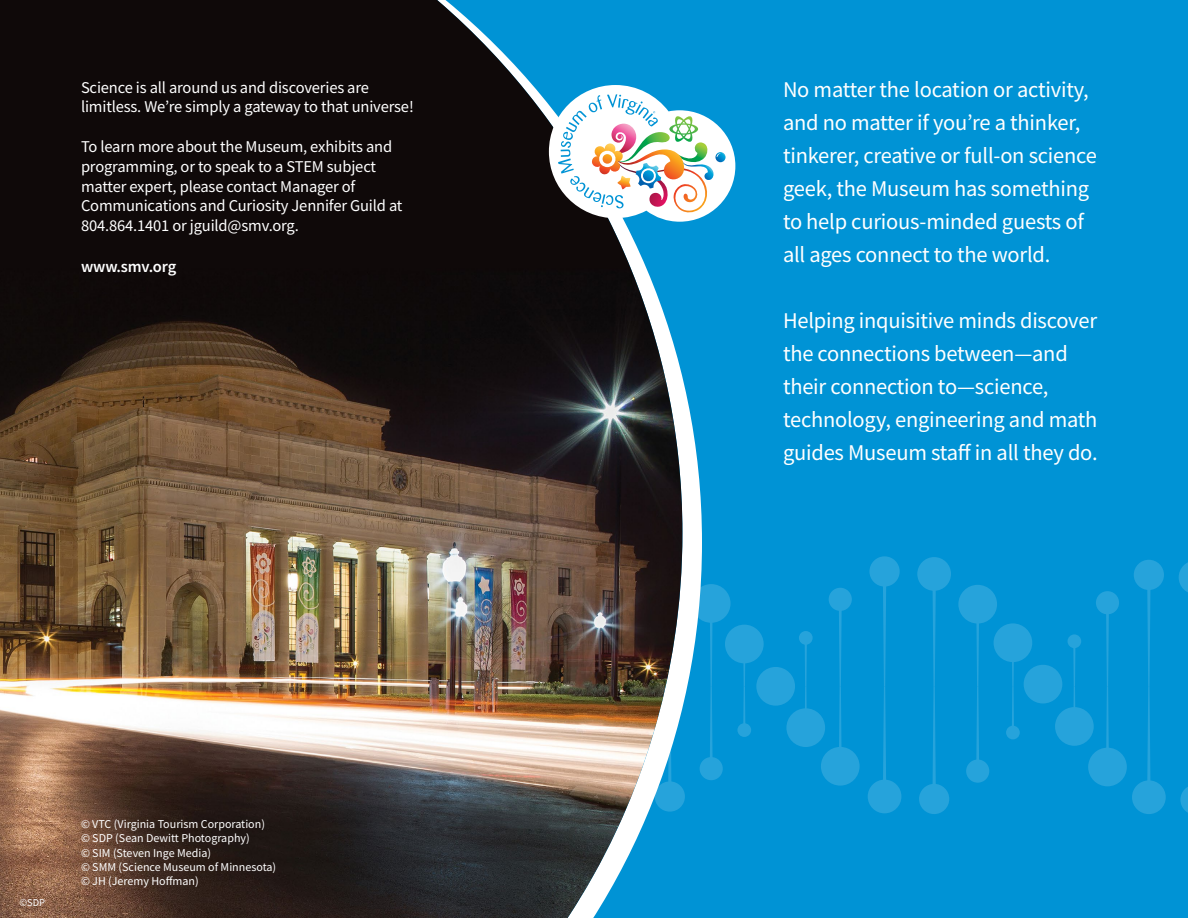
<style>
.page{position:relative;width:1188px;height:918px;background:#0093d5}
.page>*{position:absolute;margin:0;border:0;box-sizing:border-box;transform-origin:0 0}
.t1{font:22.5px/33px "Source Sans Pro";letter-spacing:-.01em;color:#fff}
.t2{font:16.5px/19.8px "Source Sans Pro";letter-spacing:-.01em;color:#fff}
.t3{font:600 16.5px "Source Sans Pro";letter-spacing:-.01em;color:#fff}
.t4{font:12px/14.4px "Source Sans Pro";color:#fff}
.t5{font:10.5px "Source Sans Pro";color:#fff}
</style>
<div class="page">
<svg style="left:1179px;top:562px;width:9px;height:30px"></svg>
<div style="left:1134px;top:560px;width:30px;height:30px;background:#26a3db;border-radius:50%"></div>
<div style="left:1096px;top:591px;width:23px;height:23px;background:#26a3db;border-radius:50%"></div>
<div style="left:1068px;top:634px;width:13px;height:14px;background:#26a3db;border-radius:50%"></div>
<div style="left:700px;top:757px;width:23px;height:23px;background:#26a3db;border-radius:50%"></div>
<div style="left:737px;top:723px;width:14px;height:14px;background:#26a3db;border-radius:50%"></div>
<div style="left:958px;top:585px;width:39px;height:39px;background:#26a3db;border-radius:50%"></div>
<div style="left:917px;top:557px;width:34px;height:34px;background:#26a3db;border-radius:50%"></div>
<div style="left:869px;top:556px;width:31px;height:31px;background:#26a3db;border-radius:50%"></div>
<div style="left:829px;top:588px;width:23px;height:23px;background:#26a3db;border-radius:50%"></div>
<div style="left:799px;top:631px;width:14px;height:14px;background:#26a3db;border-radius:50%"></div>
<div style="left:994px;top:623px;width:38px;height:39px;background:#26a3db;border-radius:50%"></div>
<div style="left:1024px;top:665px;width:38px;height:38px;background:#26a3db;border-radius:50%"></div>
<div style="left:1055px;top:707px;width:39px;height:39px;background:#26a3db;border-radius:50%"></div>
<div style="left:1088px;top:748px;width:39px;height:38px;background:#26a3db;border-radius:50%"></div>
<div style="left:1132px;top:780px;width:34px;height:34px;background:#26a3db;border-radius:50%"></div>
<svg style="left:1180px;top:787px;width:8px;height:26px"></svg>
<div style="left:821px;top:747px;width:39px;height:39px;background:#26a3db;border-radius:50%"></div>
<div style="left:868px;top:780px;width:33px;height:33px;background:#26a3db;border-radius:50%"></div>
<div style="left:919px;top:784px;width:30px;height:30px;background:#26a3db;border-radius:50%"></div>
<div style="left:966px;top:760px;width:23px;height:23px;background:#26a3db;border-radius:50%"></div>
<div style="left:786px;top:708px;width:39px;height:39px;background:#26a3db;border-radius:50%"></div>
<div style="left:756px;top:667px;width:39px;height:39px;background:#26a3db;border-radius:50%"></div>
<div style="left:725px;top:625px;width:39px;height:38px;background:#26a3db;border-radius:50%"></div>
<div style="left:692px;top:584px;width:39px;height:39px;background:#26a3db;border-radius:50%"></div>
<div style="left:1006px;top:726px;width:14px;height:13px;background:#26a3db;border-radius:50%"></div>
<svg style="left:710px;top:623px;width:3px;height:134px"></svg>
<svg style="left:743px;top:663px;width:3px;height:60px"></svg>
<svg style="left:839px;top:611px;width:3px;height:136px"></svg>
<svg style="left:805px;top:645px;width:2px;height:63px"></svg>
<svg style="left:883px;top:587px;width:3px;height:193px"></svg>
<svg style="left:932px;top:591px;width:4px;height:193px"></svg>
<svg style="left:976px;top:624px;width:3px;height:136px"></svg>
<svg style="left:1012px;top:662px;width:2px;height:64px"></svg>
<svg style="left:1106px;top:614px;width:3px;height:134px"></svg>
<svg style="left:1147px;top:590px;width:4px;height:190px"></svg>
<svg style="left:1073px;top:648px;width:3px;height:59px"></svg>
<svg style="left:682px;top:375px;width:20px;height:430px;fill:#fff"></svg>
<img style="left:0;top:0;width:682px;height:918px">
<svg style="left:549px;top:85px;width:186px;height:137px"></svg>
<p class="t2" style="left:81px;top:77px;width:334px">Science is all around us and discoveries are limitless. We’re simply a gateway to that universe!</p>
<p class="t2" style="left:81px;top:136px;width:323px">To learn more about the Museum, exhibits and programming, or to speak to a STEM subject matter expert, please contact Manager of Communications and Curiosity Jennifer Guild at 804.864.1401 or jguild@smv.org.</p>
<p class="t3" style="left:81px;top:256px;width:97px">www.smv.org</p>
<p class="t5" style="left:19px;top:896px;width:27px">©SDP</p>
<p class="t4" style="left:81px;top:817px;width:197px">© VTC (Virginia Tourism Corporation) © SDP (Sean Dewitt Photography)<br>© SIM (Steven Inge Media)<br>© SMM (Science Museum of Minnesota) © JH (Jeremy Hoffman)</p>
<p class="t1" style="left:783px;top:73px;width:315px">No matter the location or activity, and no matter if you’re a thinker, tinkerer, creative or full-on science geek, the Museum has something to help curious-minded guests of all ages connect to the world.</p>
<p class="t1" style="left:783px;top:304px;width:316px">Helping inquisitive minds discover the connections between—and their connection to—science, technology, engineering and math guides Museum staff in all they do.</p>
</div>
